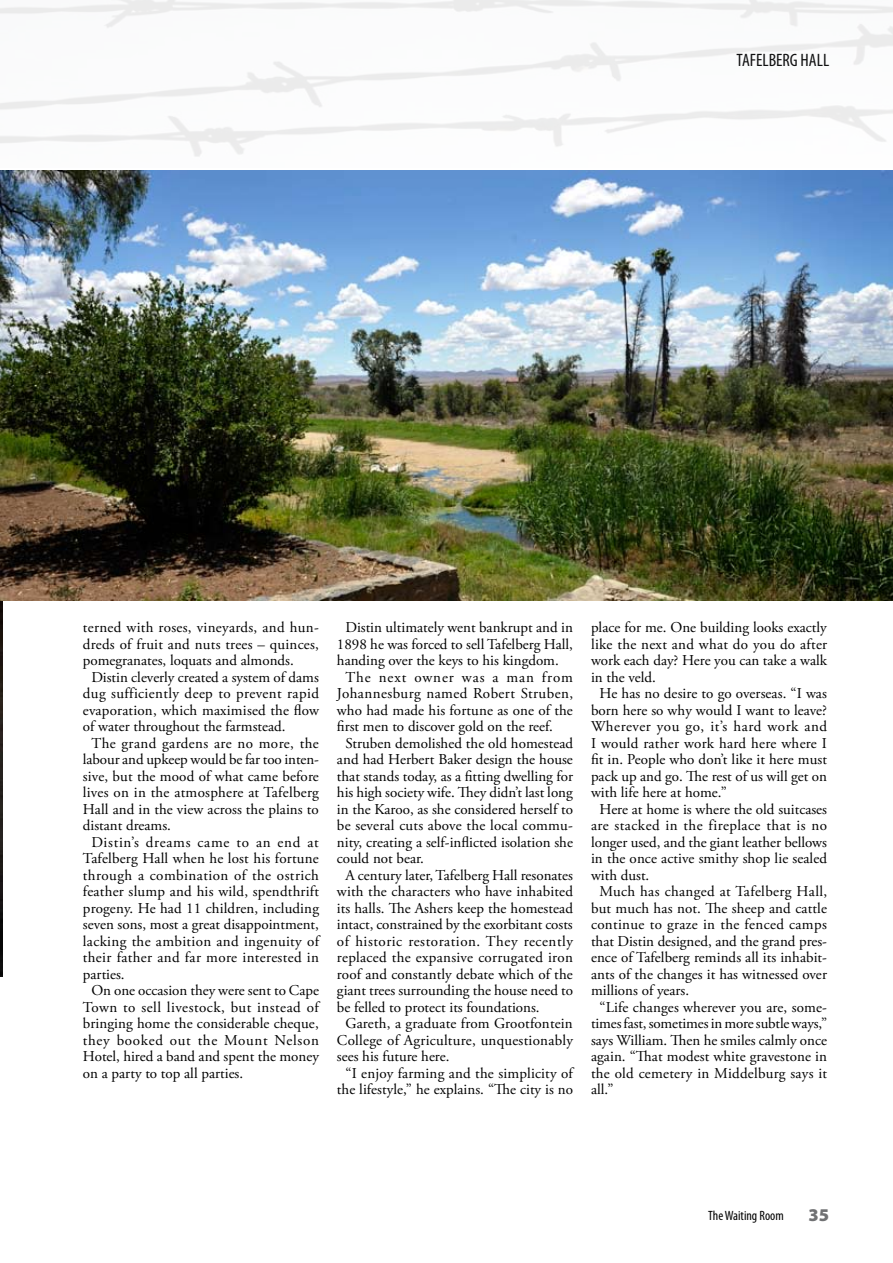
<style>
.page{position:relative;width:893px;height:1263px;background:#fff}
.page>*{position:absolute;margin:0;border:0;box-sizing:border-box;transform-origin:0 0}
.t1{font:condensed 18px "Myriad Pro";color:#000}
.t2{font:900 18px "Myriad Pro";color:#707173}
.t3{font:15px "Adobe Garamond Pro";letter-spacing:.005em;color:#000}
.t4{font:15px "Adobe Garamond Pro";letter-spacing:.03em;color:#000}
.t5{font:15px "Adobe Garamond Pro";letter-spacing:.025em;color:#000}
.t6{font:15px "Adobe Garamond Pro";letter-spacing:.035em;color:#000}
.t7{font:15px "Adobe Garamond Pro";letter-spacing:.045em;color:#000}
.t8{font:15px "Adobe Garamond Pro";letter-spacing:.06em;color:#000}
.t9{font:condensed 13.5px "Myriad Pro";color:#000}
</style>
<div class="page">
<img style="left:0;top:600px;width:3px;height:376px">
<img style="left:0;top:170px;width:893px;height:430px">
<p class="t1" style="left:737px;top:49px;width:94px">TAFELBERG HALL</p>
<p class="t3" style="left:83px;top:618px;width:238px">terned with roses, vineyards, and hun-</p>
<p class="t3" style="left:83px;top:635px;width:238px">dreds of fruit and nuts trees – quinces,</p>
<p class="t3" style="left:83px;top:651px;width:212px">pomegranates, loquats and almonds.</p>
<p class="t3" style="left:91px;top:668px;width:229px">Distin cleverly created a system of dams</p>
<p class="t5" style="left:83px;top:684px;width:238px">dug sufficiently deep to prevent rapid</p>
<p class="t3" style="left:83px;top:701px;width:238px">evaporation, which maximised the flow</p>
<p class="t3" style="left:83px;top:717px;width:204px">of water throughout the farmstead.</p>
<p class="t4" style="left:91px;top:734px;width:229px">The grand gardens are no more, the</p>
<p class="t3" style="left:83px;top:750px;width:238px">labour and upkeep would be far too inten-</p>
<p class="t3" style="left:83px;top:767px;width:237px">sive, but the mood of what came before</p>
<p class="t3" style="left:83px;top:783px;width:238px">lives on in the atmosphere at Tafelberg</p>
<p class="t3" style="left:83px;top:800px;width:237px">Hall and in the view across the plains to</p>
<p class="t3" style="left:83px;top:816px;width:90px">distant dreams.</p>
<p class="t7" style="left:91px;top:833px;width:229px">Distin’s dreams came to an end at</p>
<p class="t3" style="left:83px;top:849px;width:237px">Tafelberg Hall when he lost his fortune</p>
<p class="t4" style="left:83px;top:866px;width:238px">through a combination of the ostrich</p>
<p class="t3" style="left:83px;top:882px;width:238px">feather slump and his wild, spendthrift</p>
<p class="t3" style="left:83px;top:899px;width:238px">progeny. He had 11 children, including</p>
<p class="t3" style="left:83px;top:915px;width:238px">seven sons, most a great disappointment,</p>
<p class="t5" style="left:83px;top:932px;width:238px">lacking the ambition and ingenuity of</p>
<p class="t5" style="left:83px;top:948px;width:238px">their father and far more interested in</p>
<p class="t3" style="left:83px;top:965px;width:43px">parties.</p>
<p class="t3" style="left:91px;top:981px;width:229px">On one occasion they were sent to Cape</p>
<p class="t4" style="left:83px;top:998px;width:237px">Town to sell livestock, but instead of</p>
<p class="t3" style="left:83px;top:1014px;width:237px">bringing home the considerable cheque,</p>
<p class="t7" style="left:83px;top:1031px;width:238px">they booked out the Mount Nelson</p>
<p class="t3" style="left:83px;top:1047px;width:238px">Hotel, hired a band and spent the money</p>
<p class="t3" style="left:83px;top:1064px;width:162px">on a party to top all parties.</p>
<p class="t3" style="left:345px;top:618px;width:229px">Distin ultimately went bankrupt and in</p>
<p class="t3" style="left:337px;top:635px;width:238px">1898 he was forced to sell Tafelberg Hall,</p>
<p class="t3" style="left:337px;top:651px;width:223px">handing over the keys to his kingdom.</p>
<p class="t8" style="left:345px;top:668px;width:229px">The next owner was a man from</p>
<p class="t4" style="left:337px;top:684px;width:238px">Johannesburg named Robert Struben,</p>
<p class="t3" style="left:337px;top:701px;width:237px">who had made his fortune as one of the</p>
<p class="t3" style="left:337px;top:717px;width:218px">first men to discover gold on the reef.</p>
<p class="t3" style="left:345px;top:734px;width:229px">Struben demolished the old homestead</p>
<p class="t3" style="left:337px;top:750px;width:237px">and had Herbert Baker design the house</p>
<p class="t3" style="left:337px;top:767px;width:238px">that stands today, as a fitting dwelling for</p>
<p class="t3" style="left:337px;top:783px;width:237px">his high society wife. They didn’t last long</p>
<p class="t3" style="left:337px;top:800px;width:237px">in the Karoo, as she considered herself to</p>
<p class="t3" style="left:337px;top:816px;width:238px">be several cuts above the local commu-</p>
<p class="t3" style="left:337px;top:833px;width:237px">nity, creating a self-inflicted isolation she</p>
<p class="t3" style="left:337px;top:849px;width:88px">could not bear.</p>
<p class="t3" style="left:345px;top:866px;width:229px">A century later, Tafelberg Hall resonates</p>
<p class="t3" style="left:337px;top:882px;width:237px">with the characters who have inhabited</p>
<p class="t3" style="left:337px;top:899px;width:238px">its halls. The Ashers keep the homestead</p>
<p class="t3" style="left:337px;top:915px;width:237px">intact, constrained by the exorbitant costs</p>
<p class="t6" style="left:337px;top:932px;width:238px">of historic restoration. They recently</p>
<p class="t3" style="left:337px;top:948px;width:237px">replaced the expansive corrugated iron</p>
<p class="t3" style="left:337px;top:965px;width:237px">roof and constantly debate which of the</p>
<p class="t3" style="left:337px;top:981px;width:238px">giant trees surrounding the house need to</p>
<p class="t3" style="left:337px;top:998px;width:204px">be felled to protect its foundations.</p>
<p class="t3" style="left:345px;top:1014px;width:229px">Gareth, a graduate from Grootfontein</p>
<p class="t3" style="left:337px;top:1031px;width:237px">College of Agriculture, unquestionably</p>
<p class="t3" style="left:337px;top:1047px;width:114px">sees his future here.</p>
<p class="t3" style="left:345px;top:1064px;width:229px">“I enjoy farming and the simplicity of</p>
<p class="t3" style="left:337px;top:1080px;width:238px">the lifestyle,” he explains. “The city is no</p>
<p class="t3" style="left:591px;top:618px;width:237px">place for me. One building looks exactly</p>
<p class="t3" style="left:591px;top:635px;width:238px">like the next and what do you do after</p>
<p class="t3" style="left:591px;top:651px;width:237px">work each day? Here you can take a walk</p>
<p class="t3" style="left:591px;top:668px;width:66px">in the veld.</p>
<p class="t3" style="left:599px;top:684px;width:229px">He has no desire to go overseas. “I was</p>
<p class="t3" style="left:591px;top:701px;width:238px">born here so why would I want to leave?</p>
<p class="t6" style="left:591px;top:717px;width:238px">Wherever you go, it’s hard work and</p>
<p class="t3" style="left:591px;top:734px;width:237px">I would rather work hard here where I</p>
<p class="t3" style="left:591px;top:750px;width:237px">fit in. People who don’t like it here must</p>
<p class="t3" style="left:591px;top:767px;width:238px">pack up and go. The rest of us will get on</p>
<p class="t3" style="left:591px;top:783px;width:137px">with life here at home.”</p>
<p class="t3" style="left:599px;top:800px;width:229px">Here at home is where the old suitcases</p>
<p class="t4" style="left:591px;top:816px;width:238px">are stacked in the fireplace that is no</p>
<p class="t3" style="left:591px;top:833px;width:237px">longer used, and the giant leather bellows</p>
<p class="t3" style="left:591px;top:849px;width:237px">in the once active smithy shop lie sealed</p>
<p class="t3" style="left:591px;top:866px;width:60px">with dust.</p>
<p class="t3" style="left:599px;top:882px;width:229px">Much has changed at Tafelberg Hall,</p>
<p class="t3" style="left:591px;top:899px;width:237px">but much has not. The sheep and cattle</p>
<p class="t3" style="left:591px;top:915px;width:237px">continue to graze in the fenced camps</p>
<p class="t3" style="left:591px;top:932px;width:238px">that Distin designed, and the grand pres-</p>
<p class="t3" style="left:591px;top:948px;width:238px">ence of Tafelberg reminds all its inhabit-</p>
<p class="t3" style="left:591px;top:965px;width:237px">ants of the changes it has witnessed over</p>
<p class="t3" style="left:591px;top:981px;width:100px">millions of years.</p>
<p class="t3" style="left:599px;top:998px;width:229px">“Life changes wherever you are, some-</p>
<p class="t3" style="left:591px;top:1014px;width:238px">times fast, sometimes in more subtle ways,”</p>
<p class="t3" style="left:591px;top:1031px;width:238px">says William. Then he smiles calmly once</p>
<p class="t3" style="left:591px;top:1047px;width:237px">again. “That modest white gravestone in</p>
<p class="t3" style="left:591px;top:1064px;width:238px">the old cemetery in Middelburg says it</p>
<p class="t3" style="left:591px;top:1080px;width:24px">all.”</p>
<p class="t9" style="left:708px;top:1208px;width:77px">The Waiting Room</p>
<p class="t2" style="left:809px;top:1203px;width:22px">35</p>
</div>
